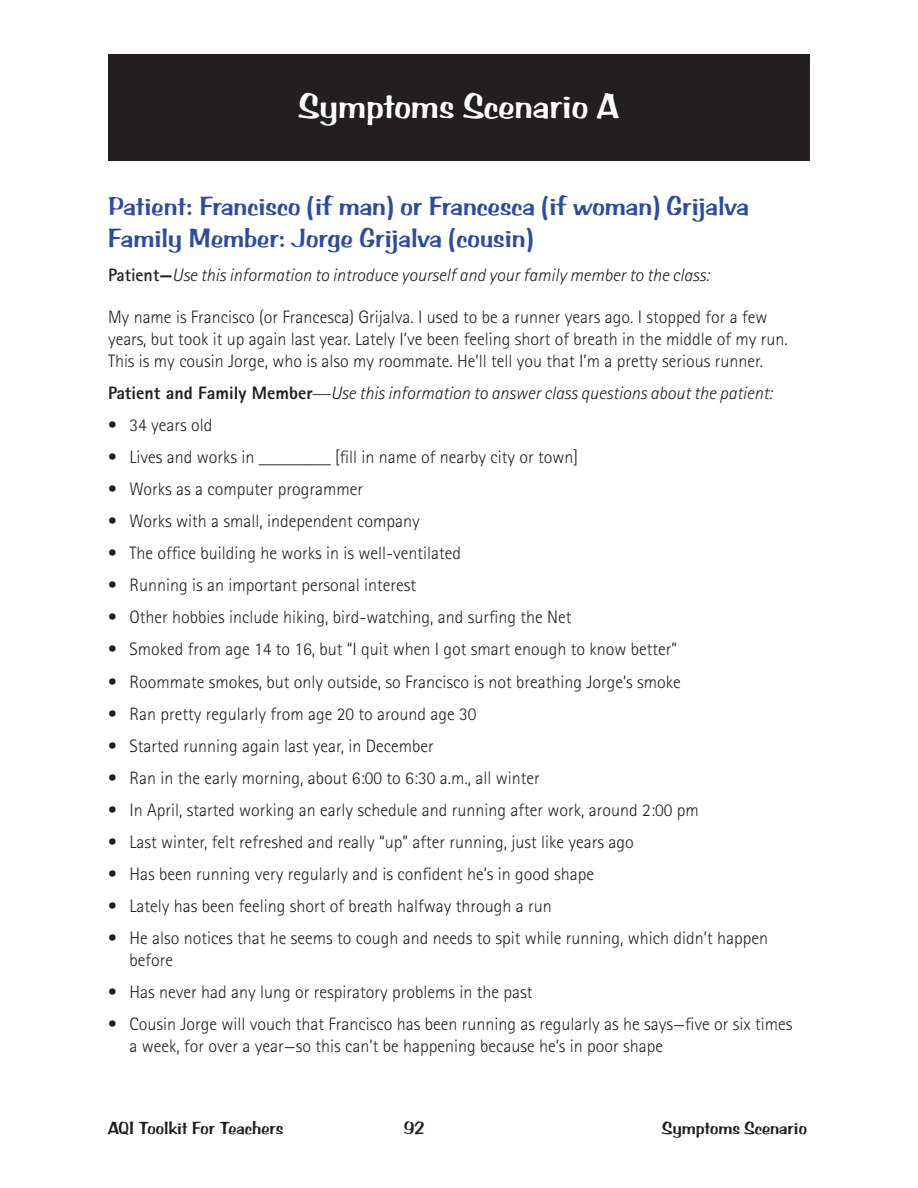
<style>
.page{position:relative;width:918px;height:1188px;background:#fff}
.page>*{position:absolute;margin:0;border:0;box-sizing:border-box;transform-origin:0 0}
.centered_white_head{font:36px "Arab Bru D";color:#fff}
.subhead1{font:27px "Arab Bru D";color:#2b4ca1}
.bulleted_text{font:300 18px/21.6px "Rotis Sans Serif";color:#231f20}
.question_sheet_body{font:300 18px/21.6px "Rotis Sans Serif";color:#231f20}
.question_sheet_body-2{font:italic 300 18px "Rotis Sans Serif";color:#231f20}
.t1{font:18px "Arab Bru D";color:#231f20}
.s1{font-weight:700;font-style:normal}
.s2{font-weight:800;font-style:normal}
.s3{font-family:"Times New Roman";font-weight:400;font-style:normal}
</style>
<div class="page">
<div style="left:108px;top:54px;width:702px;height:107px;background:#231f20"></div>
<p class="centered_white_head" style="left:299px;top:86px;width:322px">Symptoms Scenario A</p>
<p class="subhead1" style="left:108px;top:191px;width:643px">Patient: Francisco (if man) or Francesca (if woman) Grijalva</p>
<p class="subhead1" style="left:108px;top:222px;width:427px">Family Member: Jorge Grijalva (cousin)</p>
<p class="question_sheet_body-2" style="left:108px;top:265px;width:603px"><span class="s1">Patient—</span>Use this information to introduce yourself and your family member to the class:</p>
<p class="question_sheet_body" style="left:108px;top:306px;width:681px">My name is Francisco (or Francesca) Grijalva. I used to be a runner years ago. I stopped for a few years, but took it up again last year. Lately I’ve been feeling short of breath in the middle of my run.<br>This is my cousin Jorge, who is also my roommate. He’ll tell you that I’m a pretty serious runner.</p>
<p class="question_sheet_body-2" style="left:108px;top:382px;width:666px"><span class="s2">Patient and Family Member</span><span class="s3">—</span>Use this information to answer class questions about the patient:</p>
<p class="bulleted_text" style="left:108px;top:414px;width:106px">• 34 years old</p>
<p class="bulleted_text" style="left:108px;top:446px;width:472px">• Lives and works in ________ [fill in name of nearby city or town]</p>
<p class="bulleted_text" style="left:108px;top:478px;width:257px">• Works as a computer programmer</p>
<p class="bulleted_text" style="left:108px;top:510px;width:313px">• Works with a small, independent company</p>
<p class="bulleted_text" style="left:108px;top:542px;width:355px">• The office building he works in is well-ventilated</p>
<p class="bulleted_text" style="left:108px;top:574px;width:310px">• Running is an important personal interest</p>
<p class="bulleted_text" style="left:108px;top:606px;width:465px">• Other hobbies include hiking, bird-watching, and surfing the Net</p>
<p class="bulleted_text" style="left:108px;top:639px;width:571px">• Smoked from age 14 to 16, but “I quit when I got smart enough to know better”</p>
<p class="bulleted_text" style="left:108px;top:671px;width:574px">• Roommate smokes, but only outside, so Francisco is not breathing Jorge’s smoke</p>
<p class="bulleted_text" style="left:108px;top:703px;width:370px">• Ran pretty regularly from age 20 to around age 30</p>
<p class="bulleted_text" style="left:108px;top:735px;width:327px">• Started running again last year, in December</p>
<p class="bulleted_text" style="left:108px;top:767px;width:433px">• Ran in the early morning, about 6:00 to 6:30 a.m., all winter</p>
<p class="bulleted_text" style="left:108px;top:799px;width:592px">• In April, started working an early schedule and running after work, around 2:00 pm</p>
<p class="bulleted_text" style="left:108px;top:831px;width:527px">• Last winter, felt refreshed and really “up” after running, just like years ago</p>
<p class="bulleted_text" style="left:108px;top:863px;width:488px">• Has been running very regularly and is confident he’s in good shape</p>
<p class="bulleted_text" style="left:108px;top:895px;width:445px">• Lately has been feeling short of breath halfway through a run</p>
<p class="bulleted_text" style="left:130px;top:927px;width:640px;text-indent:-22px">• He also notices that he seems to cough and needs to spit while running, which didn’t happen before</p>
<p class="bulleted_text" style="left:108px;top:981px;width:426px">• Has never had any lung or respiratory problems in the past</p>
<p class="bulleted_text" style="left:130px;top:1013px;width:664px;text-indent:-22px">• Cousin Jorge will vouch that Francisco has been running as regularly as he says—five or six times a week, for over a year—so this can’t be happening because he’s in poor shape</p>
<p class="t1" style="left:108px;top:1118px;width:177px">AQI Toolkit For Teachers</p>
<p class="t1" style="left:404px;top:1118px;width:22px">92</p>
<p class="t1" style="left:662px;top:1118px;width:146px">Symptoms Scenario</p>
</div>
